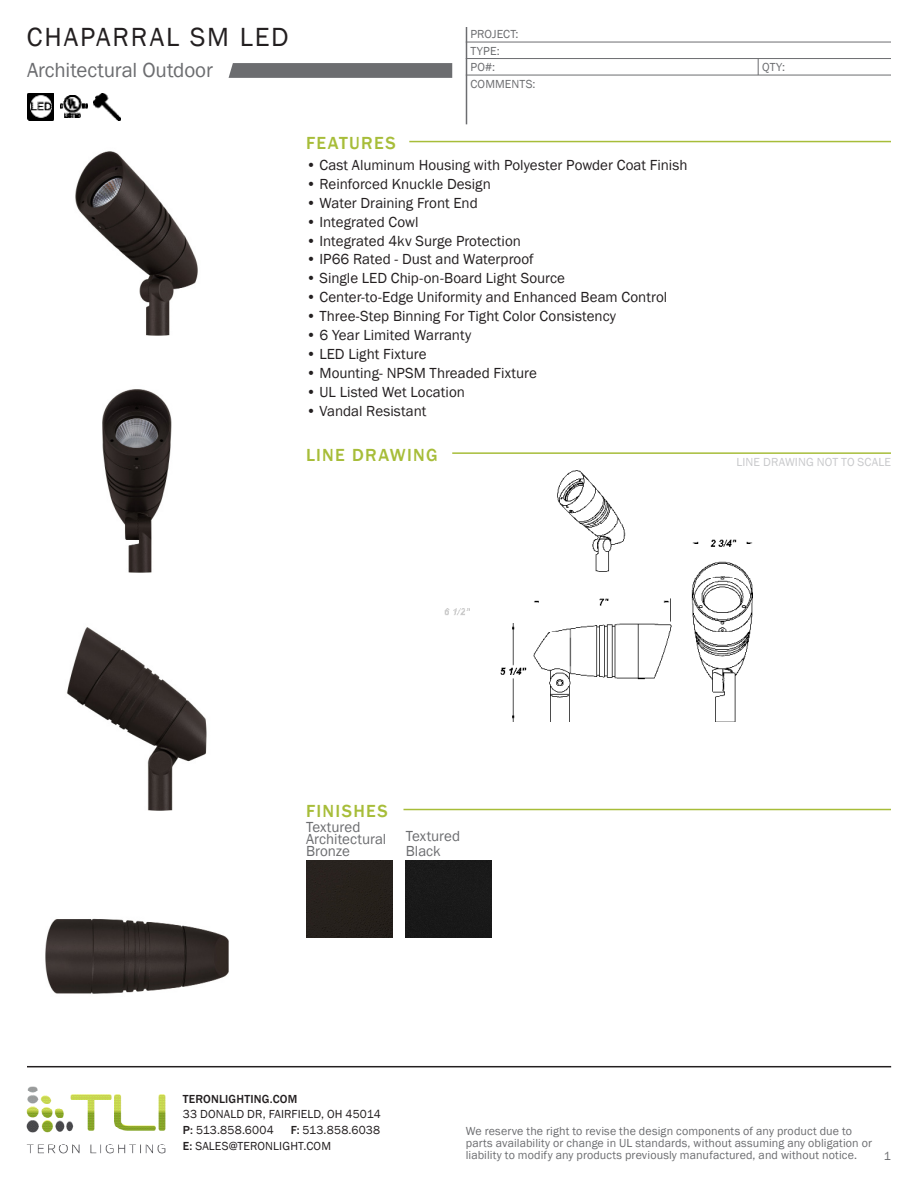
<style>
.page{position:relative;width:918px;height:1188px;background:#fff}
.page>*{position:absolute;margin:0;border:0;box-sizing:border-box;transform-origin:0 0}
.Product_Name{font:27px "Franklin Gothic";letter-spacing:.07em;color:#231f20}
.Product_Category{font:21px "Franklin Gothic";letter-spacing:-.005em;color:#6c6d70}
.t1{font:500 18px "Franklin Gothic";letter-spacing:.07em;color:#a7bd39}
.t2{font:15px "Franklin Gothic";color:#231f20}
.Paragraph_Style_1{font:15px/12px "Franklin Gothic";color:#6c6d70}
.t3{font:12px/12px "Franklin Gothic";letter-spacing:.01em;color:#6c6d70}
.t4{font:12px/15.8px "Franklin Gothic";letter-spacing:.015em;color:#231f20}
.t5{font:12px "Franklin Gothic";letter-spacing:.01em;color:#c8c9cb}
.t6{font:500 12px "Franklin Gothic";letter-spacing:.015em;color:#231f20}
.s1{font-weight:500}
</style>
<div class="page">
<hr style="left:409px;top:141px;width:482px;height:1px;background:#a7bd39">
<hr style="left:452px;top:452px;width:439px;height:2px;background:#a7bd39">
<hr style="left:404px;top:809px;width:487px;height:1px;background:#a7bd39">
<svg style="left:758px;top:59px;width:1px;height:16px"></svg>
<img style="left:60px;top:96px;width:27px;height:22px">
<img style="left:93px;top:93px;width:27px;height:27px">
<img style="left:27px;top:93px;width:27px;height:27px">
<img style="left:75px;top:151px;width:123px;height:185px">
<img style="left:102px;top:389px;width:70px;height:184px">
<img style="left:66px;top:627px;width:141px;height:184px">
<img style="left:45px;top:918px;width:184px;height:76px">
<svg style="left:229px;top:63px;width:223px;height:15px;background:#6e6f72"></svg>
<div style="left:406px;top:860px;width:86px;height:77px;background:#191919"></div>
<div style="left:306px;top:860px;width:86px;height:77px;background:#26211d"></div>
<img style="left:445px;top:471px;width:308px;height:251px">
<hr style="left:466px;top:27px;width:1px;height:97px;background:#6c6d70">
<hr style="left:466px;top:42px;width:425px;height:1px;background:#6c6d70">
<hr style="left:466px;top:58px;width:425px;height:1px;background:#6c6d70">
<hr style="left:466px;top:75px;width:425px;height:1px;background:#6c6d70">
<hr style="left:27px;top:1066px;width:864px;height:1px;background:#231f20">
<img style="left:26px;top:1086px;width:140px;height:68px">
<p class="Product_Name" style="left:27px;top:20px;width:263px">CHAPARRAL SM LED</p>
<p class="Product_Category" style="left:27px;top:57px;width:187px">Architectural Outdoor</p>
<p class="t1" style="left:306px;top:132px;width:91px">FEATURES</p>
<p class="t3" style="left:470px;top:26px;width:50px;line-height:16.4px">PROJECT:<br>TYPE:</p>
<p class="t3" style="left:470px;top:78px;width:67px">COMMENTS:</p>
<p class="t3" style="left:470px;top:61px;width:26px">PO#:</p>
<p class="t2" style="left:306px;top:156px;width:383px">• Cast Aluminum Housing with Polyester Powder Coat Finish</p>
<p class="t2" style="left:306px;top:175px;width:186px">• Reinforced Knuckle Design</p>
<p class="t2" style="left:306px;top:193px;width:173px">• Water Draining Front End</p>
<p class="t2" style="left:306px;top:212px;width:114px">• Integrated Cowl</p>
<p class="t2" style="left:306px;top:231px;width:216px">• Integrated 4kv Surge Protection</p>
<p class="t2" style="left:306px;top:250px;width:229px">• IP66 Rated - Dust and Waterproof</p>
<p class="t2" style="left:306px;top:269px;width:261px">• Single LED Chip-on-Board Light Source</p>
<p class="t2" style="left:306px;top:288px;width:363px">• Center-to-Edge Uniformity and Enhanced Beam Control</p>
<p class="t2" style="left:306px;top:307px;width:312px">• Three-Step Binning For Tight Color Consistency</p>
<p class="t2" style="left:306px;top:326px;width:167px">• 6 Year Limited Warranty</p>
<p class="t2" style="left:306px;top:345px;width:122px">• LED Light Fixture</p>
<p class="t2" style="left:306px;top:364px;width:232px">• Mounting- NPSM Threaded Fixture</p>
<p class="t2" style="left:306px;top:382px;width:160px">• UL Listed Wet Location</p>
<p class="t2" style="left:306px;top:401px;width:122px">• Vandal Resistant</p>
<p class="t1" style="left:306px;top:444px;width:133px">LINE DRAWING</p>
<p class="t3" style="left:762px;top:61px;width:24px">QTY:</p>
<p class="t5" style="left:737px;top:455px;width:156px">LINE DRAWING NOT TO SCALE</p>
<p class="t1" style="left:306px;top:800px;width:83px">FINISHES</p>
<p class="Paragraph_Style_1" style="left:306px;top:821px;width:82px">Textured<br>Architectural<br>Bronze</p>
<p class="Paragraph_Style_1" style="left:406px;top:829px;width:56px;line-height:15px">Textured<br>Black</p>
<p class="t6" style="left:183px;top:1091px;width:116px">TERONLIGHTING.COM</p>
<p class="t4" style="left:183px;top:1107px;width:200px">33 DONALD DR, FAIRFIELD, OH 45014<br><span class="s1">P:</span> 513.858.6004</p>
<p class="t4" style="left:183px;top:1123px;width:199px;text-indent:108px"><span class="s1">F:</span> 513.858.6038<br><span class="s1">E:</span> SALES@TERONLIGHT.COM</p>
<p class="t3" style="left:466px;top:1125px;width:408px">We reserve the right to revise the design components of any product due to parts availability or change in UL standards, without assuming any obligation or liability to modify any products previously manufactured, and without notice.</p>
<p class="t3" style="left:884px;top:1150px;width:9px">1</p>
</div>
